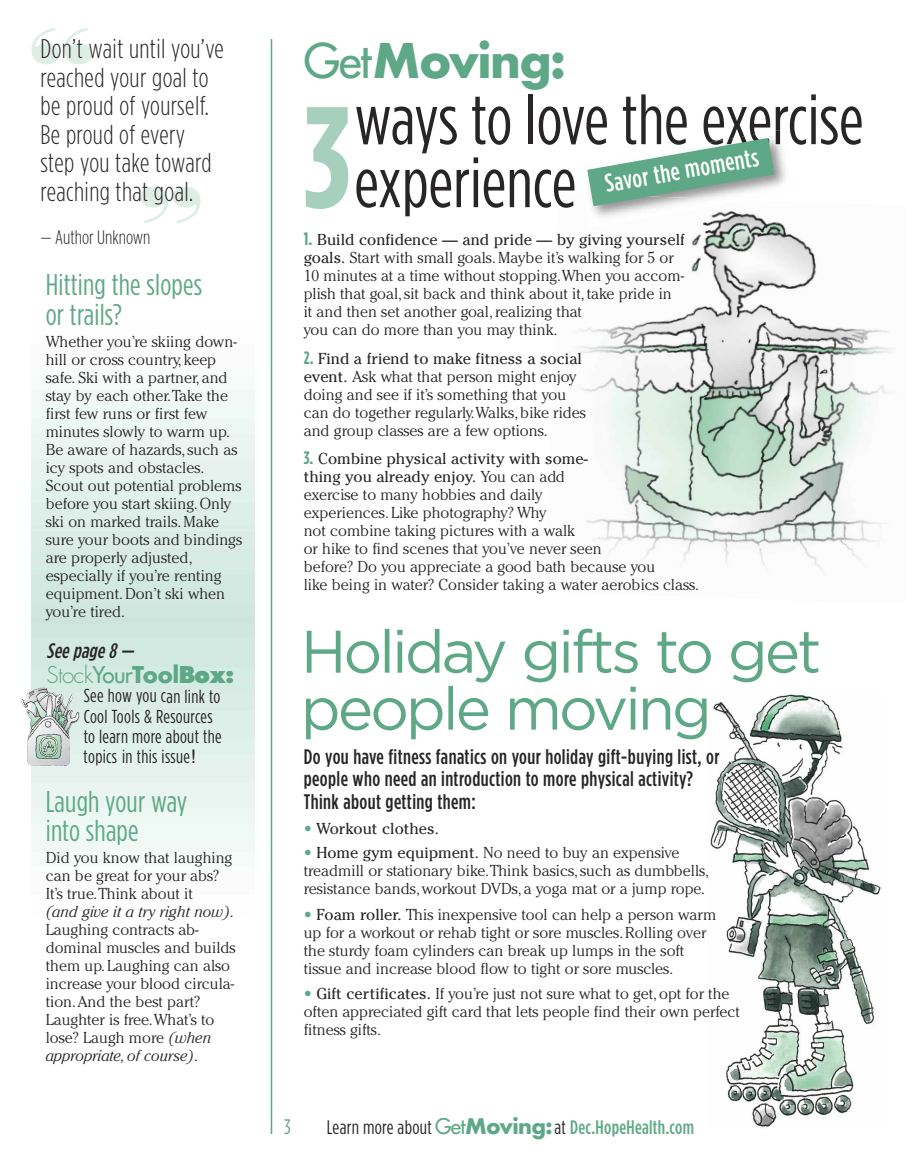
<style>
.page{position:relative;width:918px;height:1161px;background:#fff}
.page>*{position:absolute;margin:0;border:0;box-sizing:border-box;transform-origin:0 0}
.t1{font:700 144px "Gotham Condensed";color:#a7cfbd}
.t2{font:90px "Bodoni Poster";color:#dfede7}
.t3{font:70.5px/63px "Gotham Condensed";color:#272526}
.t4{font:60px/57px "Gotham";letter-spacing:-.05em;color:#5ea887}
.t5{font:700 46.5px "Futura";letter-spacing:-.035em;color:#5ea887}
.t6{font:30px/30px "Gotham Condensed";letter-spacing:.01em;color:#5ea887}
.t7{font:300 27px/28.5px "Gotham Condensed";letter-spacing:.015em;color:#272526}
.t8{font:500 25.5px "Gotham Condensed";color:#fff}
.t9{font:300 22.5px "Futura";letter-spacing:-.03em;color:#5ea887}
.t10{font:500 21px/22.5px "Gotham Condensed";letter-spacing:.02em;color:#272526}
.t11{font:italic 500 21px "Gotham Condensed";color:#272526}
.t12{font:21px "Gotham Condensed";color:#5ea887}
.t13{font:500 19.5px "Gotham Condensed";letter-spacing:.015em;color:#5ea887}
.t14{font:300 19.5px "Gotham Condensed";color:#272526}
.t15{font:18.75px/20.2px "Gotham Condensed";letter-spacing:.02em;color:#272526}
.t16{font:300 15.75px/18px "Cheltenham";color:#272526}
.t17{font:15.75px "Cheltenham";color:#272526}
.s1{font-family:"Helvetica"}
.s2{font-weight:400}
.s3{font-weight:700}
.s4{font-weight:800}
.s5{font-style:italic}
.s6{font-family:"Gotham Condensed";font-weight:700;font-size:18px;color:#5ea887}
.s7{color:#5ea887}
.s8{font-weight:400;color:#5ea887}
.s9{font-weight:400;color:#272526}
.s10{font-family:"Futura";font-weight:400;font-size:21px}
.s11{font-family:"Futura";font-weight:700;font-size:21px}
</style>
<div class="page">
<img style="left:710px;top:694px;width:171px;height:433px">
<img style="left:578px;top:213px;width:314px;height:359px">
<hr style="left:271px;top:39px;width:1px;height:1095px;background:#5ea887">
<img style="left:774px;top:145px;width:11px;height:42px">
<img style="left:583px;top:206px;width:164px;height:22px">
<img style="left:740px;top:130px;width:41px;height:15px">
<svg style="left:587px;top:138px;width:187px;height:68px"></svg>
<img style="left:21px;top:688px;width:59px;height:78px">
<h2 class="t2" style="left:29px;top:8px;width:66px">“</h2>
<h3 class="t7" style="left:40px;top:36px;width:185px">Don’t wait until you’ve reached your goal to be proud of yourself.<br>Be proud of every step you take toward reaching that goal.</h3>
<p class="t14" style="left:40px;top:230px;width:111px">— Author Unknown</p>
<h2 class="t2" style="left:138px;top:167px;width:66px">”</h2>
<h3 class="t6" style="left:46px;top:271px;width:158px">Hitting the slopes or trails?</h3>
<p class="t16" style="left:46px;top:334px;width:198px">Whether you’re skiing down&shy;hill or cross country, keep safe. Ski with a partner, and stay by each other.Take the first few runs or first few minutes slowly to warm up.<br>Be aware of hazards,such as icy spots and obstacles.<br>Scout out potential problems before you start skiing.Only ski on marked trails.Make sure your boots and bindings are properly adjusted, especially if you’re renting equipment.Don’t ski when you’re tired.</p>
<h3 class="t11" style="left:47px;top:643px;width:92px">See page 8 —</h3>
<p class="t15" style="left:84px;top:687px;width:140px">See how you can link to<br>Cool Tools &amp; Resources to learn more about the topics in this issue<span class="s1">!</span></p>
<h3 class="t9" style="left:46px;top:664px;width:189px">Stock<span class="s2">Your</span><span class="s3">Tool</span><span class="s4">Box:</span></h3>
<h3 class="t6" style="left:46px;top:789px;width:143px;line-height:28.5px">Laugh your way into shape</h3>
<p class="t16" style="left:46px;top:850px;width:191px">Did you know that laughing can be great for your abs?<br>It’s true.Think about it<br><span class="s5">(and give it a try right now)</span>.<br>Laughing contracts ab&shy;dominal muscles and builds them up. Laughing can also increase your blood circula&shy;tion.And the best part?<br>Laughter is free.What’s to lose? Laugh more <span class="s5">(when appropriate, of course)</span>.</p>
<h3 class="t5" style="left:304px;top:26px;width:264px"><span class="s2">Get</span>Moving:</h3>
<h3 class="t3" style="left:354px;top:93px;width:511px">ways to love the exercise experience</h3>
<h1 class="t1" style="left:304px;top:107px;width:49px">3</h1>
<h3 class="t8" style="left:604px;top:175px;width:157px;rotate:-10deg">Savor the moments</h3>
<p class="t16" style="left:304px;top:232px;width:383px"><span class="s6">1.</span> <span class="s2">Build confidence — and pride — by giving yourself goals.</span> Start with small goals.Maybe it’s walking for 5 or 10 minutes at a time without stopping.When you accom&shy;plish that goal,sit back and think about it,take pride in<br>it and then set another goal,realizing that<br>you can do more than you may think.</p>
<p class="t16" style="left:304px;top:351px;width:284px"><span class="s6">2.</span> <span class="s2">Find a friend to make fitness a social event.</span> Ask what that person might enjoy doing and see if it’s something that you can do together regularly.Walks,bike rides and group classes are a few options.</p>
<p class="t16" style="left:304px;top:451px;width:397px"><span class="s6">3.</span> <span class="s2">Combine physical activity with some-<br>thing you already enjoy.</span> You can add<br>exercise to many hobbies and daily<br>experiences. Like photography? Why<br>not combine taking pictures with a walk<br>or hike to find scenes that you’ve never seen<br>before? Do you appreciate a good bath because you<br>like being in water? Consider taking a water aerobics class.</p>
<h3 class="t4" style="left:301px;top:628px;width:522px">Holiday gifts to get people moving</h3>
<h3 class="t10" style="left:304px;top:747px;width:417px">Do you have fitness fanatics on your holiday gift-buying list, or people who need an introduction to more physical activity?<br>Think about getting them:</h3>
<p class="t17" style="left:304px;top:820px;width:137px"><span class="s7">•</span> Workout clothes.</p>
<p class="t16" style="left:304px;top:845px;width:407px"><span class="s8">•</span> <span class="s2">Home gym equipment.</span> No need to buy an expensive treadmill or stationary bike.Think basics,such as dumbbells, resistance bands,workout DVDs, a yoga mat or a jump rope.</p>
<p class="t16" style="left:304px;top:907px;width:414px"><span class="s8">•</span> <span class="s2">Foam roller.</span> This inexpensive tool can help a person warm up for a workout or rehab tight or sore muscles.Rolling over the sturdy foam cylinders can break up lumps in the soft tissue and increase blood flow to tight or sore muscles.</p>
<p class="t16" style="left:304px;top:986px;width:438px"><span class="s8">•</span> <span class="s2">Gift certificates.</span> If you’re just not sure what to get,opt for the often appreciated gift card that lets people find their own perfect fitness gifts.</p>
<h3 class="t12" style="left:284px;top:1119px;width:8px">3</h3>
<p class="t13" style="left:327px;top:1121px;width:369px"><span class="s9">Learn more about</span> <span class="s10">Get</span><span class="s11">Moving:</span><span class="s9">at</span> Dec.HopeHealth.com</p>
</div>
